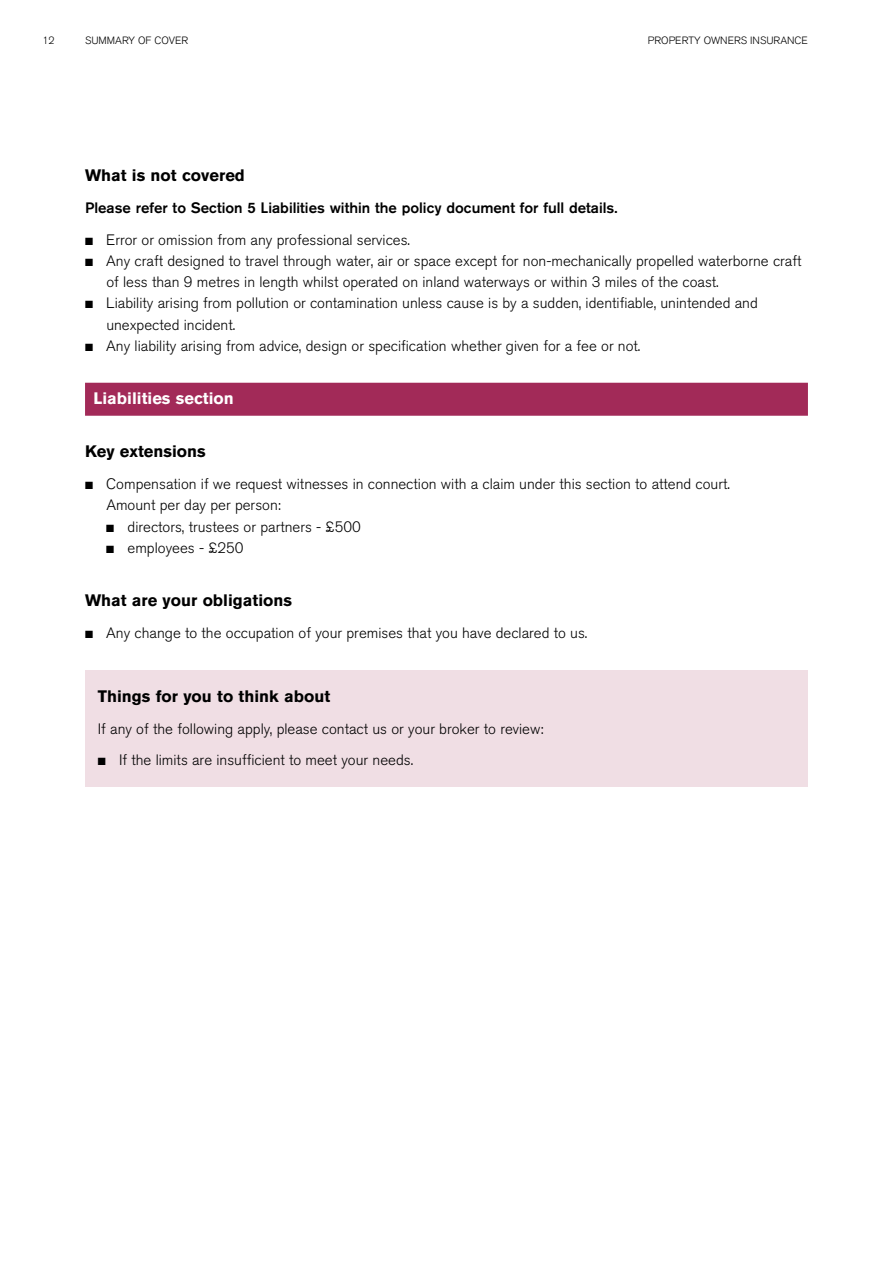
<style>
.page{position:relative;width:893px;height:1263px;background:#fff}
.page>*{position:absolute;margin:0;border:0;box-sizing:border-box;transform-origin:0 0}
.t1{font:700 16.5px "Akzidenz Grotesk BQ";color:#000}
.t2{font:700 16.5px "Akzidenz Grotesk BQ";color:#fff}
.t3{font:300 15px/21.3px "Akzidenz Grotesk BQ";color:#000}
.t4{font:500 15px "Akzidenz Grotesk BQ";color:#000}
.t5{font:300 10.5px "Akzidenz Grotesk BQ";color:#000}
</style>
<div class="page">
<div style="left:85px;top:670px;width:723px;height:117px;background:#f0dee4"></div>
<div style="left:85px;top:383px;width:723px;height:33px;background:#a22a58"></div>
<p class="t5" style="left:43px;top:34px;width:14px">12</p>
<p class="t5" style="left:85px;top:34px;width:105px">SUMMARY OF COVER</p>
<p class="t5" style="left:648px;top:34px;width:161px">PROPERTY OWNERS INSURANCE</p>
<p class="t1" style="left:85px;top:165px;width:161px">What is not covered</p>
<p class="t4" style="left:85px;top:198px;width:534px">Please refer to Section 5 Liabilities within the policy document for full details.</p>
<p class="t3" style="left:85px;top:229px;width:326px">■ Error or omission from any professional services.</p>
<p class="t3" style="left:106px;top:250px;width:697px;text-indent:-21px">■ Any craft designed to travel through water, air or space except for non-mechanically propelled waterborne craft of less than 9 metres in length whilst operated on inland waterways or within 3 miles of the coast.</p>
<p class="t3" style="left:106px;top:293px;width:653px;text-indent:-21px">■ Liability arising from pollution or contamination unless cause is by a sudden, identifiable, unintended and unexpected incident.</p>
<p class="t3" style="left:85px;top:335px;width:557px">■ Any liability arising from advice, design or specification whether given for a fee or not.</p>
<p class="t2" style="left:94px;top:389px;width:142px">Liabilities section</p>
<p class="t1" style="left:85px;top:442px;width:122px">Key extensions</p>
<p class="t3" style="left:106px;top:473px;width:625px;text-indent:-21px">■ Compensation if we request witnesses in connection with a claim under this section to attend court.<br>Amount per day per person:</p>
<p class="t3" style="left:106px;top:516px;width:256px">■ directors, trustees or partners - £500</p>
<p class="t3" style="left:106px;top:537px;width:139px">■ employees - £250</p>
<p class="t1" style="left:85px;top:591px;width:209px">What are your obligations</p>
<p class="t3" style="left:85px;top:622px;width:504px">■ Any change to the occupation of your premises that you have declared to us.</p>
<p class="t1" style="left:98px;top:686px;width:234px">Things for you to think about</p>
<p class="t3" style="left:98px;top:718px;width:447px">If any of the following apply, please contact us or your broker to review:</p>
<p class="t3" style="left:98px;top:750px;width:317px">■ If the limits are insufficient to meet your needs.</p>
</div>
